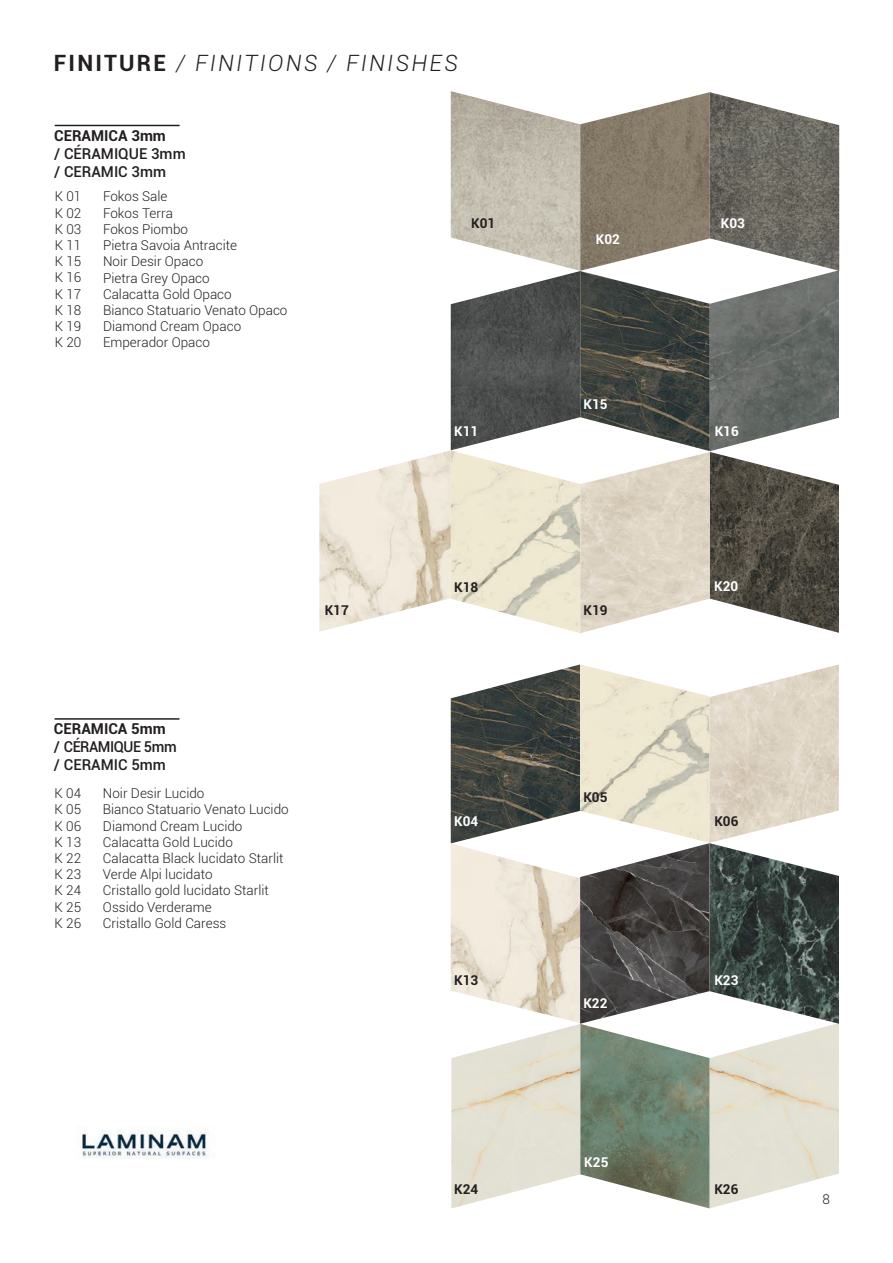
<style>
.page{position:relative;width:893px;height:1263px;background:#fff}
.page>*{position:absolute;margin:0;border:0;box-sizing:border-box;transform-origin:0 0}
.t1{font:italic 300 22.5px "Roboto";letter-spacing:.1em;color:#231f20}
.t2{font:500 15px "Roboto";color:#231f20}
.t3{font:700 15px "Roboto";color:#231f20}
.t4{font:500 15px "Roboto";letter-spacing:-.03em;color:#231f20}
.t5{font:300 13.5px "Roboto";color:#231f20}
.t6{font:700 13.5px "Roboto";color:#fff}
.t7{font:700 13.5px "Roboto";color:#231f20}
.s1{font-weight:700;font-style:normal}
</style>
<div class="page">
<img style="left:319px;top:450px;width:261px;height:183px">
<img style="left:451px;top:91px;width:388px;height:360px">
<img style="left:580px;top:452px;width:259px;height:181px">
<hr style="left:55px;top:125px;width:125px;height:1px;background:#231f20">
<hr style="left:55px;top:718px;width:124px;height:2px;background:#231f20">
<img style="left:82px;top:1130px;width:133px;height:29px">
<img style="left:451px;top:664px;width:388px;height:544px">
<p class="t1" style="left:54px;top:47px;width:405px"><span class="s1">FINITURE</span> / FINITIONS / FINISHES</p>
<p class="t3" style="left:54px;top:125px;width:113px">CERAMICA 3mm</p>
<p class="t2" style="left:54px;top:143px;width:133px">/ CÉRAMIQUE 3mm</p>
<p class="t2" style="left:54px;top:161px;width:114px">/ CERAMIC 3mm</p>
<p class="t5" style="left:55px;top:187px;width:28px">K 01</p>
<p class="t5" style="left:55px;top:204px;width:28px">K 02</p>
<p class="t5" style="left:55px;top:220px;width:28px">K 03</p>
<p class="t5" style="left:55px;top:236px;width:28px">K 11</p>
<p class="t5" style="left:55px;top:252px;width:28px">K 15</p>
<p class="t5" style="left:55px;top:268px;width:28px">K 16</p>
<p class="t5" style="left:55px;top:285px;width:28px">K 17</p>
<p class="t5" style="left:55px;top:301px;width:28px">K 18</p>
<p class="t5" style="left:55px;top:317px;width:28px">K 19</p>
<p class="t5" style="left:55px;top:333px;width:28px">K 20</p>
<p class="t5" style="left:103px;top:187px;width:66px">Fokos Sale</p>
<p class="t5" style="left:103px;top:204px;width:71px">Fokos Terra</p>
<p class="t5" style="left:103px;top:220px;width:87px">Fokos Piombo</p>
<p class="t5" style="left:103px;top:236px;width:136px">Pietra Savoia Antracite</p>
<p class="t5" style="left:103px;top:252px;width:102px">Noir Desir Opaco</p>
<p class="t5" style="left:103px;top:268px;width:108px">Pietra Grey Opaco</p>
<p class="t5" style="left:103px;top:285px;width:130px">Calacatta Gold Opaco</p>
<p class="t5" style="left:103px;top:301px;width:186px">Bianco Statuario Venato Opaco</p>
<p class="t5" style="left:103px;top:317px;width:140px">Diamond Cream Opaco</p>
<p class="t5" style="left:103px;top:333px;width:109px">Emperador Opaco</p>
<p class="t7" style="left:325px;top:601px;width:26px">K17</p>
<p class="t3" style="left:54px;top:718px;width:113px">CERAMICA 5mm</p>
<p class="t4" style="left:54px;top:736px;width:124px">/ CÉRAMIQUE 5mm</p>
<p class="t2" style="left:54px;top:754px;width:114px">/ CERAMIC 5mm</p>
<p class="t5" style="left:55px;top:784px;width:28px">K 04</p>
<p class="t5" style="left:55px;top:800px;width:28px">K 05</p>
<p class="t5" style="left:55px;top:816px;width:28px">K 06</p>
<p class="t5" style="left:55px;top:832px;width:28px">K 13</p>
<p class="t5" style="left:55px;top:849px;width:28px">K 22</p>
<p class="t5" style="left:55px;top:865px;width:28px">K 23</p>
<p class="t5" style="left:55px;top:881px;width:28px">K 24</p>
<p class="t5" style="left:55px;top:897px;width:28px">K 25</p>
<p class="t5" style="left:55px;top:913px;width:28px">K 26</p>
<p class="t5" style="left:103px;top:784px;width:103px">Noir Desir Lucido</p>
<p class="t5" style="left:103px;top:800px;width:187px">Bianco Statuario Venato Lucido</p>
<p class="t5" style="left:103px;top:816px;width:141px">Diamond Cream Lucido</p>
<p class="t5" style="left:103px;top:832px;width:132px">Calacatta Gold Lucido</p>
<p class="t5" style="left:103px;top:849px;width:182px">Calacatta Black lucidato Starlit</p>
<p class="t5" style="left:103px;top:865px;width:111px">Verde Alpi lucidato</p>
<p class="t5" style="left:103px;top:881px;width:168px">Cristallo gold lucidato Starlit</p>
<p class="t5" style="left:103px;top:897px;width:110px">Ossido Verderame</p>
<p class="t5" style="left:103px;top:913px;width:125px">Cristallo Gold Caress</p>
<p class="t7" style="left:471px;top:213px;width:26px">K01</p>
<p class="t6" style="left:721px;top:213px;width:26px">K03</p>
<p class="t6" style="left:596px;top:230px;width:26px">K02</p>
<p class="t6" style="left:583px;top:395px;width:26px">K15</p>
<p class="t6" style="left:454px;top:421px;width:26px">K11</p>
<p class="t6" style="left:715px;top:422px;width:26px">K16</p>
<p class="t7" style="left:454px;top:577px;width:26px">K18</p>
<p class="t6" style="left:714px;top:577px;width:26px">K20</p>
<p class="t7" style="left:583px;top:600px;width:26px">K19</p>
<p class="t7" style="left:583px;top:787px;width:26px">K05</p>
<p class="t6" style="left:454px;top:812px;width:26px">K04</p>
<p class="t7" style="left:714px;top:812px;width:26px">K06</p>
<p class="t7" style="left:454px;top:970px;width:26px">K13</p>
<p class="t6" style="left:714px;top:970px;width:26px">K23</p>
<p class="t6" style="left:583px;top:993px;width:26px">K22</p>
<p class="t6" style="left:584px;top:1153px;width:26px">K25</p>
<p class="t7" style="left:454px;top:1179px;width:26px">K24</p>
<p class="t7" style="left:714px;top:1179px;width:26px">K26</p>
<p class="t5" style="left:822px;top:1189px;width:9px">8</p>
</div>
